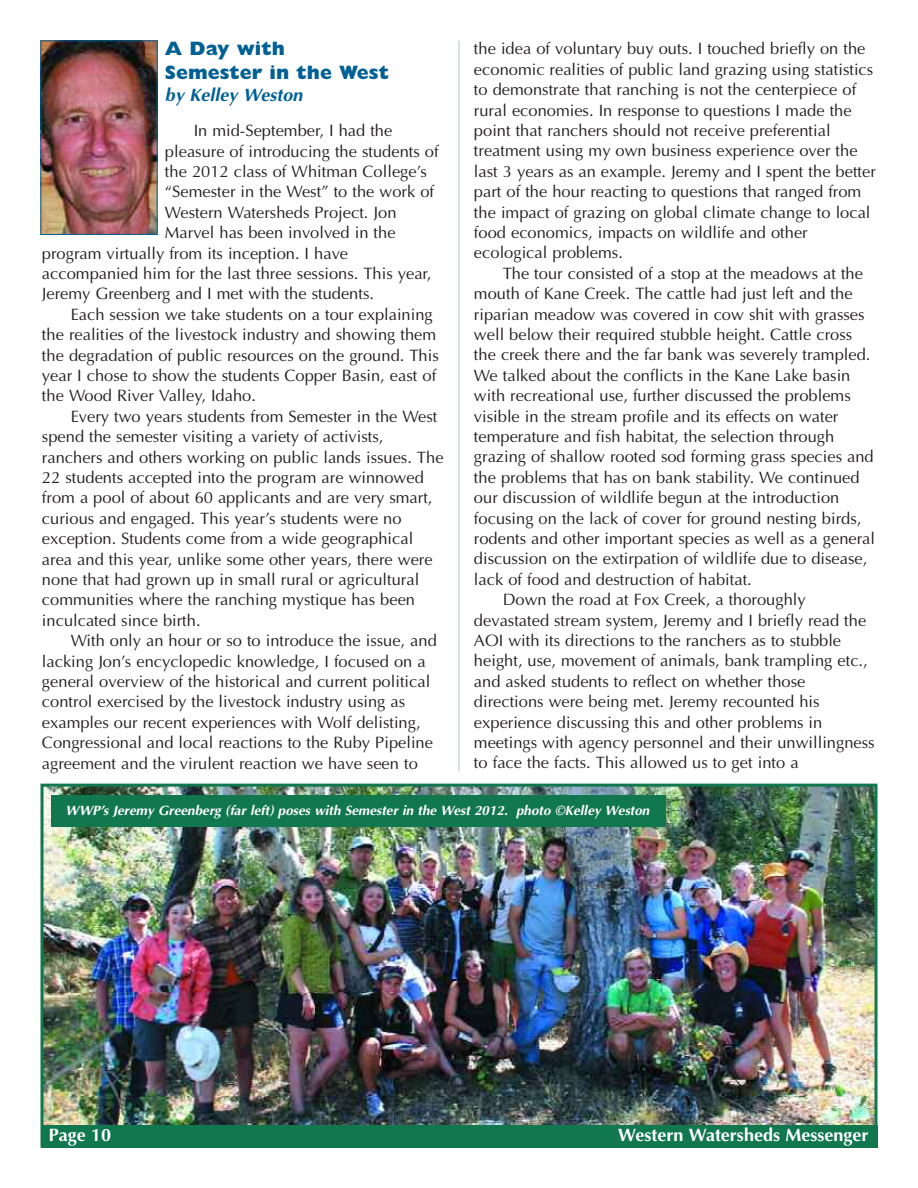
<style>
.page{position:relative;width:918px;height:1188px;background:#fff}
.page>*{position:absolute;margin:0;border:0;box-sizing:border-box;transform-origin:0 0}
.t1{font:800 19.5px/23.7px "Gill Sans";color:#006094}
.t2{font:700 18px "Optima";color:#fff}
.t3{font:italic 700 18px "Optima";color:#006094}
.t4{font:16.5px/20.4px "Optima";color:#231f20}
.t5{font:italic 700 13.5px "Optima";color:#fff}
</style>
<div class="page">
<hr style="left:459px;top:40px;width:1px;height:731px;background:#b3c7b9">
<img style="left:42px;top:42px;width:113px;height:191px">
<div style="left:40px;top:40px;width:117px;height:195px;border:1px solid #006094"></div>
<img style="left:44px;top:788px;width:830px;height:337px">
<div style="left:51px;top:796px;width:614px;height:31px;background:#11774f"></div>
<div style="left:41px;top:1125px;width:837px;height:23px;background:#11774f"></div>
<p class="t1" style="left:165px;top:39px;width:226px">A Day with<br>Semester in the West</p>
<p class="t3" style="left:165px;top:84px;width:139px">by Kelley Weston</p>
<p class="t4" style="left:194px;top:120px;width:200px">In mid-September, I had the</p>
<p class="t4" style="left:165px;top:141px;width:275px">pleasure of introducing the students of</p>
<p class="t4" style="left:165px;top:161px;width:263px">the 2012 class of Whitman College’s</p>
<p class="t4" style="left:165px;top:182px;width:271px">“Semester in the West” to the work of</p>
<p class="t4" style="left:165px;top:202px;width:233px">Western Watersheds Project. Jon</p>
<p class="t4" style="left:165px;top:222px;width:232px">Marvel has been involved in the</p>
<p class="t4" style="left:42px;top:243px;width:308px">program virtually from its inception. I have</p>
<p class="t4" style="left:42px;top:263px;width:391px">accompanied him for the last three sessions. This year,</p>
<p class="t4" style="left:42px;top:284px;width:334px">Jeremy Greenberg and I met with the students.</p>
<p class="t4" style="left:71px;top:304px;width:364px">Each session we take students on a tour explaining</p>
<p class="t4" style="left:42px;top:324px;width:396px">the realities of the livestock industry and showing them</p>
<p class="t4" style="left:42px;top:345px;width:398px">the degradation of public resources on the ground. This</p>
<p class="t4" style="left:42px;top:365px;width:396px">year I chose to show the students Copper Basin, east of</p>
<p class="t4" style="left:42px;top:386px;width:215px">the Wood River Valley, Idaho.</p>
<p class="t4" style="left:71px;top:406px;width:368px">Every two years students from Semester in the West</p>
<p class="t4" style="left:42px;top:426px;width:343px">spend the semester visiting a variety of activists,</p>
<p class="t4" style="left:42px;top:447px;width:403px">ranchers and others working on public lands issues. The</p>
<p class="t4" style="left:42px;top:467px;width:383px">22 students accepted into the program are winnowed</p>
<p class="t4" style="left:42px;top:488px;width:392px">from a pool of about 60 applicants and are very smart,</p>
<p class="t4" style="left:42px;top:508px;width:361px">curious and engaged. This year’s students were no</p>
<p class="t4" style="left:42px;top:528px;width:373px">exception. Students come from a wide geographical</p>
<p class="t4" style="left:42px;top:549px;width:392px">area and this year, unlike some other years, there were</p>
<p class="t4" style="left:42px;top:569px;width:379px">none that had grown up in small rural or agricultural</p>
<p class="t4" style="left:42px;top:590px;width:375px">communities where the ranching mystique has been</p>
<p class="t4" style="left:42px;top:610px;width:160px">inculcated since birth.</p>
<p class="t4" style="left:71px;top:630px;width:368px">With only an hour or so to introduce the issue, and</p>
<p class="t4" style="left:42px;top:651px;width:385px">lacking Jon’s encyclopedic knowledge, I focused on a</p>
<p class="t4" style="left:42px;top:671px;width:390px">general overview of the historical and current political</p>
<p class="t4" style="left:42px;top:692px;width:365px">control exercised by the livestock industry using as</p>
<p class="t4" style="left:42px;top:712px;width:380px">examples our recent experiences with Wolf delisting,</p>
<p class="t4" style="left:42px;top:732px;width:393px">Congressional and local reactions to the Ruby Pipeline</p>
<p class="t4" style="left:42px;top:753px;width:377px">agreement and the virulent reaction we have seen to</p>
<p class="t4" style="left:474px;top:39px;width:403px">the idea of voluntary buy outs. I touched briefly on the economic realities of public land grazing using statistics to demonstrate that ranching is not the centerpiece of rural economies. In response to questions I made the point that ranchers should not receive preferential treatment using my own business experience over the last 3 years as an example. Jeremy and I spent the better part of the hour reacting to questions that ranged from the impact of grazing on global climate change to local food economics, impacts on wildlife and other ecological problems.</p>
<p class="t4" style="left:503px;top:263px;width:362px">The tour consisted of a stop at the meadows at the</p>
<p class="t4" style="left:474px;top:283px;width:380px">mouth of Kane Creek. The cattle had just left and the</p>
<p class="t4" style="left:474px;top:304px;width:392px">riparian meadow was covered in cow shit with grasses</p>
<p class="t4" style="left:474px;top:324px;width:380px">well below their required stubble height. Cattle cross</p>
<p class="t4" style="left:474px;top:345px;width:398px">the creek there and the far bank was severely trampled.</p>
<p class="t4" style="left:474px;top:365px;width:378px">We talked about the conflicts in the Kane Lake basin</p>
<p class="t4" style="left:474px;top:385px;width:378px">with recreational use, further discussed the problems</p>
<p class="t4" style="left:474px;top:406px;width:366px">visible in the stream profile and its effects on water</p>
<p class="t4" style="left:474px;top:426px;width:362px">temperature and fish habitat, the selection through</p>
<p class="t4" style="left:474px;top:447px;width:401px">grazing of shallow rooted sod forming grass species and</p>
<p class="t4" style="left:474px;top:467px;width:387px">the problems that has on bank stability. We continued</p>
<p class="t4" style="left:474px;top:487px;width:367px">our discussion of wildlife begun at the introduction</p>
<p class="t4" style="left:474px;top:508px;width:389px">focusing on the lack of cover for ground nesting birds,</p>
<p class="t4" style="left:474px;top:528px;width:403px">rodents and other important species as well as a general</p>
<p class="t4" style="left:474px;top:549px;width:395px">discussion on the extirpation of wildlife due to disease,</p>
<p class="t4" style="left:474px;top:569px;width:279px">lack of food and destruction of habitat.</p>
<p class="t4" style="left:503px;top:589px;width:305px">Down the road at Fox Creek, a thoroughly</p>
<p class="t4" style="left:474px;top:610px;width:394px">devastated stream system, Jeremy and I briefly read the</p>
<p class="t4" style="left:474px;top:630px;width:369px">AOI with its directions to the ranchers as to stubble</p>
<p class="t4" style="left:474px;top:651px;width:395px">height, use, movement of animals, bank trampling etc.,</p>
<p class="t4" style="left:474px;top:671px;width:333px">and asked students to reflect on whether those</p>
<p class="t4" style="left:474px;top:691px;width:347px">directions were being met. Jeremy recounted his</p>
<p class="t4" style="left:474px;top:712px;width:350px">experience discussing this and other problems in</p>
<p class="t4" style="left:474px;top:732px;width:402px">meetings with agency personnel and their unwillingness</p>
<p class="t4" style="left:474px;top:753px;width:326px">to face the facts. This allowed us to get into a</p>
<p class="t5" style="left:66px;top:802px;width:585px">WWP’s Jeremy Greenberg (far left) poses with Semester in the West 2012. photo ©Kelley Weston</p>
<p class="t2" style="left:49px;top:1125px;width:64px">Page 10</p>
<p class="t2" style="left:618px;top:1125px;width:252px">Western Watersheds Messenger</p>
</div>
